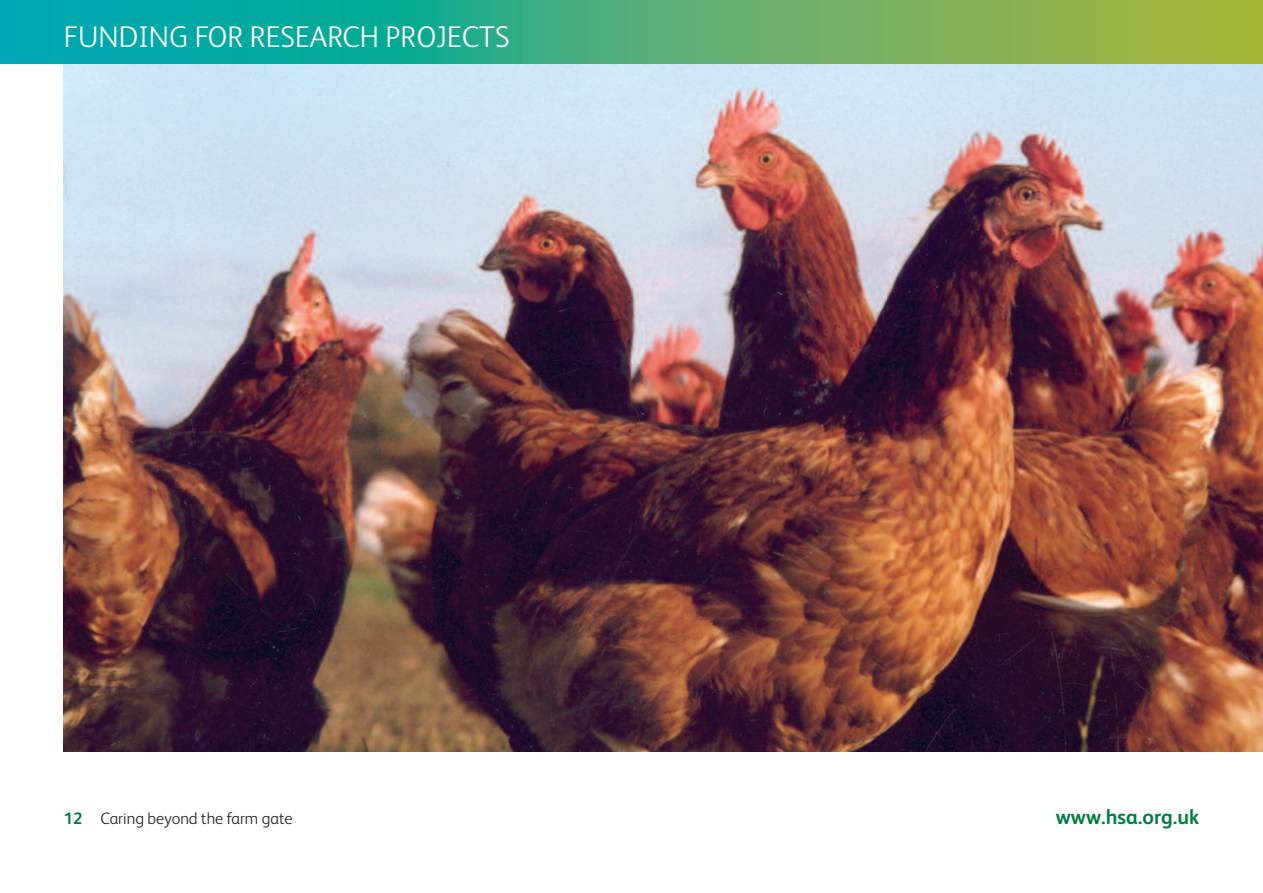
<style>
.page{position:relative;width:1263px;height:893px;background:#fff}
.page>*{position:absolute;margin:0;border:0;box-sizing:border-box;transform-origin:0 0}
.t1{font:300 30px "FS Albert";color:#fff}
.t2{font:700 21px "FS Albert";color:#007d43}
.t3{font:300 16.5px "FS Albert";color:#231f20}
.s1{font-weight:700;color:#007d43}
</style>
<div class="page">
<img style="left:64px;top:64px;width:1199px;height:688px">
<svg style="left:0;top:0;width:1263px;height:64px;background:#4aad7a"></svg>
<p class="t1" style="left:64px;top:26px;width:447px">FUNDING FOR RESEARCH PROJECTS</p>
<p class="t3" style="left:64px;top:813px;width:230px"><span class="s1">12</span> Caring beyond the farm gate</p>
<p class="t2" style="left:1056px;top:810px;width:145px">www.hsa.org.uk</p>
</div>
